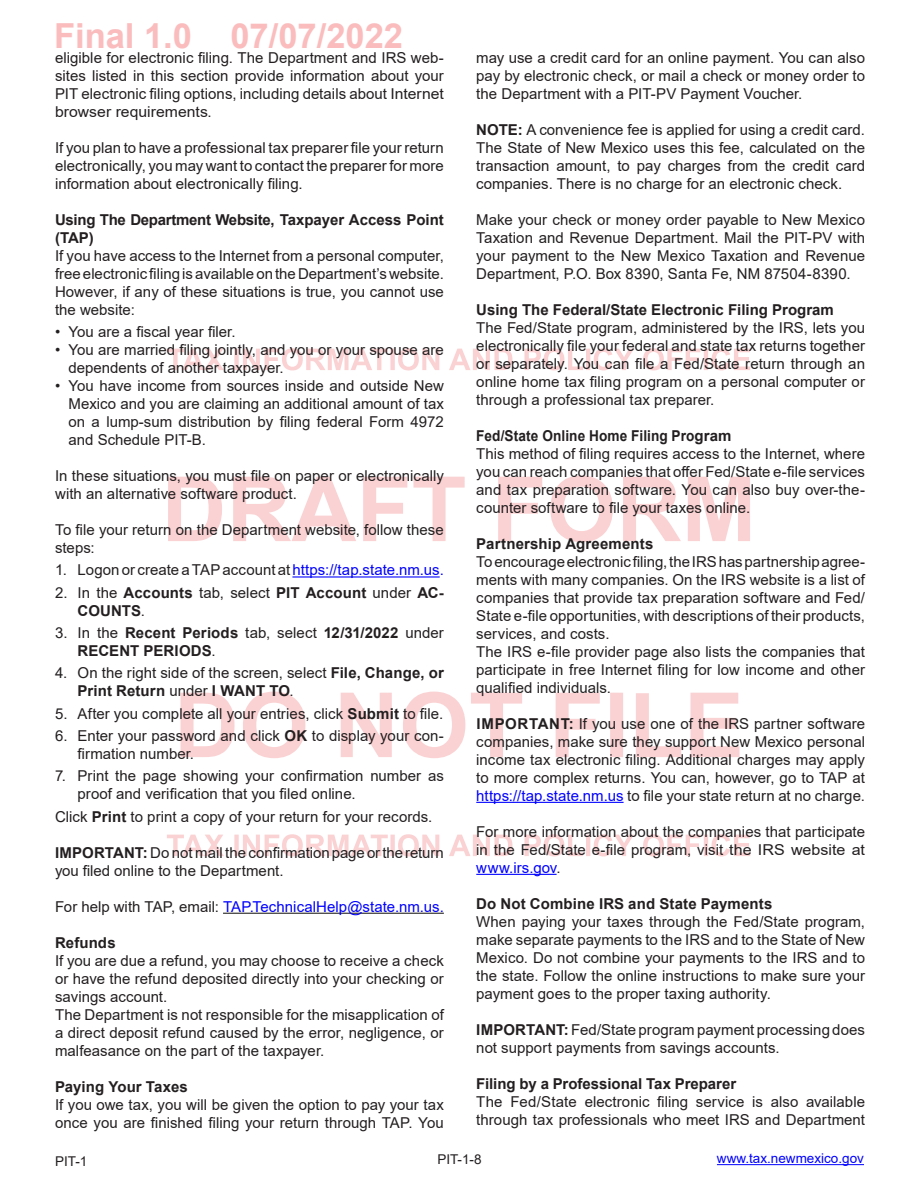
<style>
.page{position:relative;width:918px;height:1188px;background:#fff}
.page>*{position:absolute;margin:0;border:0;box-sizing:border-box;transform-origin:0 0}
.t1{font:700 34.5px "Arial";color:#fabcbd}
.Normal_Test_Spacing{font:15px/18px "Arial";color:#231f20;text-align:justify}
.TOC_SubHeader_L1{font:700 15px/18px "Arial";color:#231f20}
.t2{font:15px "Arial";color:#00f}
.TOC_SubHeader_L1-2{font:700 15px/18px "Arial";letter-spacing:-.02em;color:#231f20}
.TOC_SubHeader_L1-3{font:700 15px "Arial";color:#231f20;scale:.91 1}
.t3{font:13.5px "Arial";color:#00f}
.t4{font:13.5px "Arial";color:#231f20}
.s1{color:#00f}
.s2{font-weight:400}
.s3{font-weight:700}
.s4{color:#231f20}
</style>
<div class="page">
<svg style="left:167px;top:834px;width:583px;height:22px"></svg>
<svg style="left:181px;top:692px;width:559px;height:66px"></svg>
<svg style="left:168px;top:476px;width:582px;height:66px"></svg>
<svg style="left:167px;top:348px;width:583px;height:22px"></svg>
<hr style="left:292px;top:576px;width:148px;height:2px;background:#00f">
<hr style="left:223px;top:913px;width:221px;height:1px;background:#231f20">
<hr style="left:476px;top:802px;width:148px;height:1px;background:#00f">
<hr style="left:476px;top:874px;width:81px;height:1px;background:#00f">
<hr style="left:717px;top:1164px;width:147px;height:1px;background:#00f">
<h1 class="t1" style="left:54px;top:12px;width:351px">Final 1.0 07/07/2022</h1>
<p class="Normal_Test_Spacing" style="left:55px;top:48px;width:390px">eligible for electronic filing. The Department and IRS web&shy;sites listed in this section provide information about your PIT electronic filing options, including details about Internet browser requirements.</p>
<p class="Normal_Test_Spacing" style="left:55px;top:138px;width:390px">If you plan to have a professional tax preparer file your return electronically, you may want to contact the preparer for more information about electronically filing.</p>
<p class="TOC_SubHeader_L1-2" style="left:55px;top:211px;width:390px">Using The Department Website, Taxpayer Access Point (TAP)</p>
<p class="Normal_Test_Spacing" style="left:55px;top:246px;width:390px">If you have access to the Internet from a personal computer, free electronic filing is available on the Department’s website.<br>However, if any of these situations is true, you cannot use the website:</p>
<p class="Normal_Test_Spacing" style="left:55px;top:323px;width:182px">• You are a fiscal year filer.</p>
<p class="Normal_Test_Spacing" style="left:69px;top:341px;width:377px;text-indent:-14px">• You are married filing jointly, and you or your spouse are dependents of another taxpayer.</p>
<p class="Normal_Test_Spacing" style="left:69px;top:377px;width:377px;text-indent:-14px">• You have income from sources inside and outside New Mexico and you are claiming an additional amount of tax on a lump-sum distribution by filing federal Form 4972 and Schedule PIT-B.</p>
<p class="Normal_Test_Spacing" style="left:55px;top:467px;width:390px">In these situations, you must file on paper or electronically with an alternative software product.</p>
<p class="Normal_Test_Spacing" style="left:55px;top:521px;width:390px">To file your return on the Department website, follow these steps:</p>
<p class="Normal_Test_Spacing" style="left:55px;top:561px;width:390px">1. Logon or create a TAP account at <span class="s1">https://tap.state.nm.us.</span></p>
<p class="TOC_SubHeader_L1" style="left:78px;top:584px;width:368px;text-indent:-22px"><span class="s2">2. In the</span> Accounts <span class="s2">tab, select</span> PIT Account <span class="s2">under</span> AC-<br>COUNTS<span class="s2">.</span></p>
<p class="TOC_SubHeader_L1" style="left:78px;top:624px;width:368px;text-indent:-22px"><span class="s2">3. In the</span> Recent Periods <span class="s2">tab, select</span> 12/31/2022 <span class="s2">under<br></span>RECENT PERIODS<span class="s2">.</span></p>
<p class="Normal_Test_Spacing" style="left:78px;top:664px;width:368px;text-indent:-22px">4. On the right side of the screen, select <span class="s3">File, Change, or<br>Print Return</span> under <span class="s3">I WANT TO</span>.</p>
<p class="Normal_Test_Spacing" style="left:55px;top:704px;width:390px">5. After you complete all your entries, click <span class="s3">Submit</span> to file.</p>
<p class="Normal_Test_Spacing" style="left:78px;top:727px;width:368px;text-indent:-22px">6. Enter your password and click <span class="s3">OK</span> to display your con&shy;firmation number.</p>
<p class="Normal_Test_Spacing" style="left:78px;top:767px;width:368px;text-indent:-22px">7. Print the page showing your confirmation number as proof and verification that you filed online.</p>
<p class="Normal_Test_Spacing" style="left:55px;top:807px;width:379px">Click <span class="s3">Print</span> to print a copy of your return for your records.</p>
<p class="Normal_Test_Spacing" style="left:55px;top:843px;width:390px"><span class="s3">IMPORTANT:</span> Do not mail the confirmation page or the return you filed online to the Department.</p>
<p class="t2" style="left:55px;top:896px;width:390px"><span class="s4">For help with TAP, email:</span> TAP.TechnicalHelp@state.nm.us.</p>
<p class="TOC_SubHeader_L1" style="left:55px;top:934px;width:62px">Refunds</p>
<p class="Normal_Test_Spacing" style="left:55px;top:951px;width:390px">If you are due a refund, you may choose to receive a check or have the refund deposited directly into your checking or savings account.</p>
<p class="Normal_Test_Spacing" style="left:55px;top:1005px;width:390px">The Department is not responsible for the misapplication of a direct deposit refund caused by the error, negligence, or malfeasance on the part of the taxpayer.</p>
<p class="TOC_SubHeader_L1" style="left:55px;top:1078px;width:134px">Paying Your Taxes</p>
<p class="Normal_Test_Spacing" style="left:55px;top:1095px;width:390px">If you owe tax, you will be given the option to pay your tax once you are finished filing your return through TAP. You</p>
<p class="Normal_Test_Spacing" style="left:476px;top:48px;width:390px">may use a credit card for an online payment. You can also pay by electronic check, or mail a check or money order to the Department with a PIT-PV Payment Voucher.</p>
<p class="Normal_Test_Spacing" style="left:476px;top:120px;width:390px"><span class="s3">NOTE:</span> A convenience fee is applied for using a credit card.<br>The State of New Mexico uses this fee, calculated on the transaction amount, to pay charges from the credit card companies. There is no charge for an electronic check.</p>
<p class="Normal_Test_Spacing" style="left:476px;top:210px;width:390px">Make your check or money order payable to New Mexico Taxation and Revenue Department. Mail the PIT-PV with your payment to the New Mexico Taxation and Revenue Department, P.O. Box 8390, Santa Fe, NM 87504-8390.</p>
<p class="TOC_SubHeader_L1" style="left:476px;top:301px;width:359px">Using The Federal/State Electronic Filing Program</p>
<p class="Normal_Test_Spacing" style="left:476px;top:318px;width:390px">The Fed/State program, administered by the IRS, lets you electronically file your federal and state tax returns together or separately. You can file a Fed/State return through an online home tax filing program on a personal computer or through a professional tax preparer.</p>
<p class="TOC_SubHeader_L1-3" style="left:476px;top:425px;width:282px">Fed/State Online Home Filing Program</p>
<p class="Normal_Test_Spacing" style="left:476px;top:444px;width:390px">This method of filing requires access to the Internet, where you can reach companies that offer Fed/State e-file services and tax preparation software. You can also buy over-the&shy;counter software to file your taxes online.</p>
<p class="TOC_SubHeader_L1" style="left:476px;top:535px;width:179px">Partnership Agreements</p>
<p class="Normal_Test_Spacing" style="left:476px;top:552px;width:390px">To encourage electronic filing, the IRS has partnership agree&shy;ments with many companies. On the IRS website is a list of companies that provide tax preparation software and Fed/ State e-file opportunities, with descriptions of their products, services, and costs.</p>
<p class="Normal_Test_Spacing" style="left:476px;top:642px;width:390px">The IRS e-file provider page also lists the companies that participate in free Internet filing for low income and other qualified individuals.</p>
<p class="Normal_Test_Spacing" style="left:476px;top:714px;width:390px"><span class="s3">IMPORTANT:</span> If you use one of the IRS partner software companies, make sure they support New Mexico personal income tax electronic filing. Additional charges may apply to more complex returns. You can, however, go to TAP at <span class="s1">https://tap.state.nm.us</span> to file your state return at no charge.</p>
<p class="Normal_Test_Spacing" style="left:476px;top:822px;width:390px">For more information about the companies that participate in the Fed/State e-file program, visit the IRS website at <span class="s1">www.irs.gov</span>.</p>
<p class="TOC_SubHeader_L1" style="left:476px;top:895px;width:298px">Do Not Combine IRS and State Payments</p>
<p class="Normal_Test_Spacing" style="left:476px;top:912px;width:390px">When paying your taxes through the Fed/State program, make separate payments to the IRS and to the State of New Mexico. Do not combine your payments to the IRS and to the state. Follow the online instructions to make sure your payment goes to the proper taxing authority.</p>
<p class="Normal_Test_Spacing" style="left:476px;top:1020px;width:390px"><span class="s3">IMPORTANT:</span> Fed/State program payment processing does not support payments from savings accounts.</p>
<p class="TOC_SubHeader_L1" style="left:476px;top:1075px;width:262px">Filing by a Professional Tax Preparer</p>
<p class="Normal_Test_Spacing" style="left:476px;top:1092px;width:390px">The Fed/State electronic filing service is also available through tax professionals who meet IRS and Department</p>
<p class="t4" style="left:55px;top:1152px;width:34px">PIT-1</p>
<p class="t4" style="left:437px;top:1150px;width:46px">PIT-1-8</p>
<p class="t3" style="left:717px;top:1149px;width:149px">www.tax.newmexico.gov</p>
</div>
